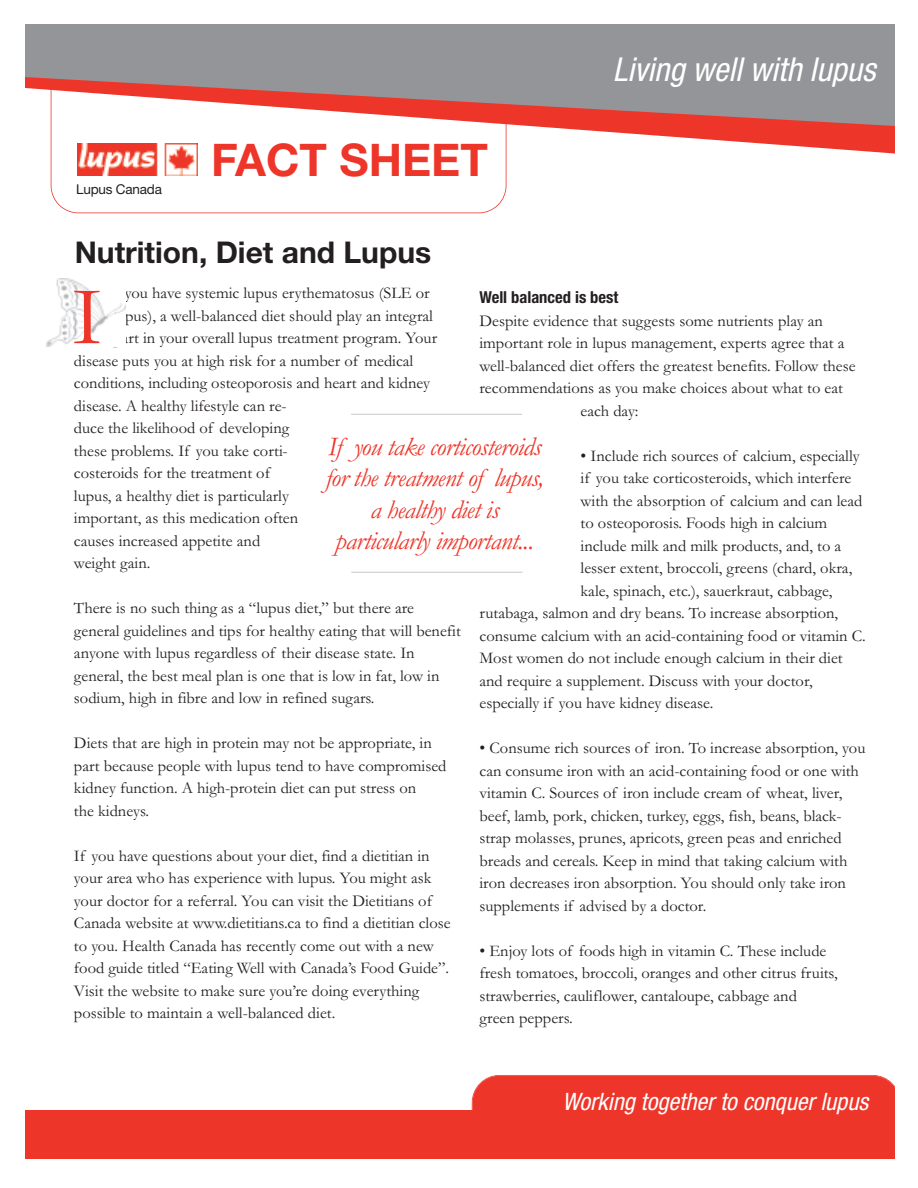
<style>
.page{position:relative;width:918px;height:1188px;background:#fff}
.page>*{position:absolute;margin:0;border:0;box-sizing:border-box;transform-origin:0 0}
.t1{font:84px "Garamond+JJWHQE";color:#ee3529}
.t2{font:45px "Helvetica Neue Bold+CJJUSN";color:#ee3529}
.t3{font:italic 33px "Helvetica Neue Condensed+TIZXSE";color:#fff}
.t4{font:30px "Helvetica Neue Bold+CJJUSN";color:#231f20}
.t5{font:27px/31.5px "Garamond Italic+MMSUNL";letter-spacing:-.025em;color:#ee3529;text-align:center}
.t6{font:italic 24px "Helvetica Neue Condensed+TIZXSE";color:#fff}
.t7{font:16.5px/22.5px "Garamond+JJWHQE";color:#231f20}
.t8{font:16.5px "Helvetica Neue Condensed Bold+JHIBQJ";color:#231f20}
.t9{font:13.5px "Helvetica Neue+JSTFBJ";letter-spacing:-.015em;color:#231f20}
</style>
<div class="page">
<div style="left:51px;top:51px;width:455px;height:162px;border:2px solid #ee2e22;border-radius:28px"></div>
<div style="left:472px;top:1075px;width:423px;height:35px;background:#ee3529"></div>
<div style="left:26px;top:1110px;width:869px;height:49px;background:#ee3529"></div>
<svg style="left:50px;top:126px;width:845px;height:28px"></svg>
<svg style="left:26px;top:24px;width:869px;height:102px;fill:#939598"></svg>
<img style="left:77px;top:144px;width:120px;height:32px">
<img style="left:46px;top:279px;width:80px;height:67px">
<img style="left:114px;top:287px;width:12px;height:15px">
<img style="left:113px;top:310px;width:13px;height:15px">
<svg style="left:113px;top:336px;width:13px;height:10px"></svg>
<hr style="left:351px;top:414px;width:171px;height:1px;background:#c7c8ca">
<hr style="left:351px;top:572px;width:171px;height:1px;background:#c7c8ca">
<p class="t9" style="left:76px;top:181px;width:87px">Lupus Canada</p>
<h2 class="t2" style="left:211px;top:132px;width:278px">FACT SHEET</h2>
<h3 class="t4" style="left:75px;top:234px;width:358px">Nutrition, Diet and Lupus</h3>
<h3 class="t3" style="left:613px;top:57px;width:271px">Living well with lupus</h3>
<p class="t7" style="left:113px;top:281px;width:318px">f you have systemic lupus erythematosus (SLE or</p>
<p class="t7" style="left:113px;top:304px;width:321px">lupus), a well-balanced diet should play an integral</p>
<p class="t7" style="left:113px;top:326px;width:326px">part in your overall lupus treatment program. Your</p>
<p class="t7" style="left:74px;top:349px;width:341px">disease puts you at high risk for a number of medical</p>
<p class="t7" style="left:74px;top:371px;width:358px">conditions, including osteoporosis and heart and kidney</p>
<p class="t7" style="left:74px;top:394px;width:214px">disease. A healthy lifestyle can re-</p>
<p class="t7" style="left:74px;top:416px;width:217px">duce the likelihood of developing</p>
<p class="t7" style="left:74px;top:439px;width:215px">these problems. If you take corti-</p>
<p class="t7" style="left:74px;top:461px;width:198px">costeroids for the treatment of</p>
<p class="t7" style="left:74px;top:484px;width:217px">lupus, a healthy diet is particularly</p>
<p class="t7" style="left:74px;top:506px;width:226px">important, as this medication often</p>
<p class="t7" style="left:74px;top:529px;width:188px">causes increased appetite and</p>
<p class="t7" style="left:74px;top:551px;width:78px">weight gain.</p>
<p class="t7" style="left:74px;top:596px;width:388px">There is no such thing as a “lupus diet,” but there are general guidelines and tips for healthy eating that will benefit anyone with lupus regardless of their disease state. In general, the best meal plan is one that is low in fat, low in sodium, high in fibre and low in refined sugars.</p>
<p class="t7" style="left:74px;top:731px;width:374px">Diets that are high in protein may not be appropriate, in part because people with lupus tend to have compromised kidney function. A high-protein diet can put stress on<br>the kidneys.</p>
<p class="t7" style="left:74px;top:844px;width:378px">If you have questions about your diet, find a dietitian in your area who has experience with lupus. You might ask your doctor for a referral. You can visit the Dietitians of Canada website at www.dietitians.ca to find a dietitian close to you. Health Canada has recently come out with a new food guide titled “Eating Well with Canada’s Food Guide”.<br>Visit the website to make sure you’re doing everything possible to maintain a well-balanced diet.</p>
<h1 class="t1" style="left:72px;top:265px;width:31px">I</h1>
<p class="t8" style="left:479px;top:287px;width:140px">Well balanced is best</p>
<p class="t7" style="left:479px;top:309px;width:345px">Despite evidence that suggests some nutrients play an</p>
<p class="t7" style="left:479px;top:331px;width:367px">important role in lupus management, experts agree that a</p>
<p class="t7" style="left:479px;top:354px;width:378px">well-balanced diet offers the greatest benefits. Follow these</p>
<p class="t7" style="left:479px;top:376px;width:365px">recommendations as you make choices about what to eat</p>
<p class="t7" style="left:581px;top:399px;width:59px">each day:</p>
<p class="t7" style="left:581px;top:444px;width:281px">• Include rich sources of calcium, especially</p>
<p class="t7" style="left:581px;top:466px;width:272px">if you take corticosteroids, which interfere</p>
<p class="t7" style="left:581px;top:489px;width:283px">with the absorption of calcium and can lead</p>
<p class="t7" style="left:581px;top:511px;width:248px">to osteoporosis. Foods high in calcium</p>
<p class="t7" style="left:581px;top:534px;width:262px">include milk and milk products, and, to a</p>
<p class="t7" style="left:581px;top:556px;width:273px">lesser extent, broccoli, greens (chard, okra,</p>
<p class="t7" style="left:581px;top:579px;width:253px">kale, spinach, etc.), sauerkraut, cabbage,</p>
<p class="t7" style="left:479px;top:601px;width:360px">rutabaga, salmon and dry beans. To increase absorption,</p>
<p class="t7" style="left:479px;top:624px;width:388px">consume calcium with an acid-containing food or vitamin C.</p>
<p class="t7" style="left:479px;top:646px;width:365px">Most women do not include enough calcium in their diet</p>
<p class="t7" style="left:479px;top:669px;width:335px">and require a supplement. Discuss with your doctor,</p>
<p class="t7" style="left:479px;top:691px;width:235px">especially if you have kidney disease.</p>
<p class="t7" style="left:479px;top:736px;width:387px">• Consume rich sources of iron. To increase absorption, you can consume iron with an acid-containing food or one with vitamin C. Sources of iron include cream of wheat, liver, beef, lamb, pork, chicken, turkey, eggs, fish, beans, black&shy;strap molasses, prunes, apricots, green peas and enriched breads and cereals. Keep in mind that taking calcium with iron decreases iron absorption. You should only take iron supplements if advised by a doctor.</p>
<p class="t7" style="left:479px;top:939px;width:360px">• Enjoy lots of foods high in vitamin C. These include fresh tomatoes, broccoli, oranges and other citrus fruits, strawberries, cauliflower, cantaloupe, cabbage and<br>green peppers.</p>
<h3 class="t5" style="left:326px;top:430px;width:219px">Ifyou take corticosteroids for the treatment oflupus, a healthy diet is particularly important...</h3>
<h3 class="t6" style="left:563px;top:1093px;width:312px">Working together to conquer lupus</h3>
</div>
